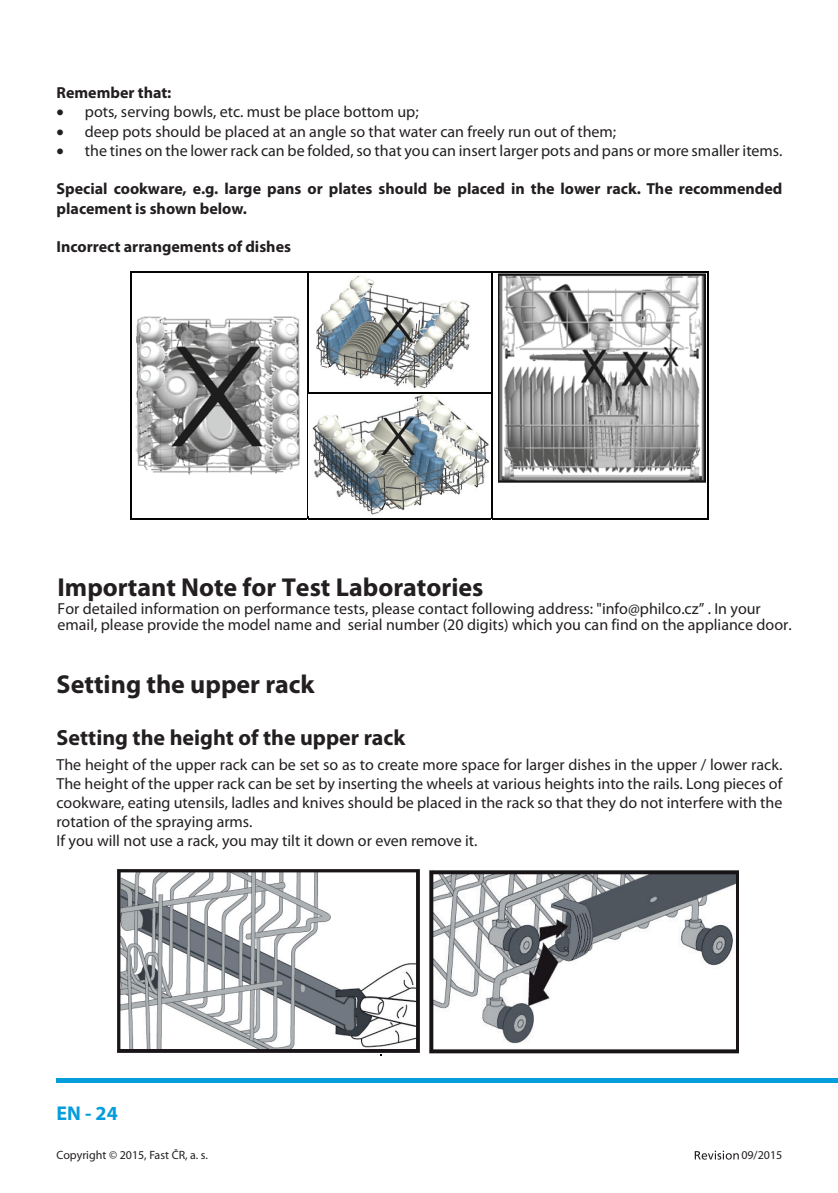
<style>
.page{position:relative;width:838px;height:1193px;background:#fff}
.page>*{position:absolute;margin:0;border:0;box-sizing:border-box;transform-origin:0 0}
.t1{font:700 26px "Myriad Pro";color:#231f20}
.t2{font:700 22px "Myriad Pro";color:#231f20}
.t3{font:700 20px "Myriad Pro";color:#069ddc}
.t4{font:16px/19.2px "Myriad Pro";color:#231f20}
.t5{font:700 16px/19.2px "Myriad Pro";color:#231f20}
.t6{font:12px "Myriad Pro";color:#231f20}
</style>
<div class="page">
<div style="left:57px;top:1078px;width:781px;height:5px;background:#069ddc"></div>
<svg style="left:695px;top:1150px;width:44px;height:9px"></svg>
<hr style="left:130px;top:271px;width:361px;height:2px;background:#040503">
<hr style="left:491px;top:271px;width:217px;height:2px;background:#040503">
<hr style="left:130px;top:273px;width:2px;height:119px;background:#040503">
<hr style="left:307px;top:273px;width:1px;height:119px;background:#040503">
<hr style="left:491px;top:273px;width:1px;height:119px;background:#040503">
<hr style="left:707px;top:273px;width:1px;height:119px;background:#040503">
<hr style="left:307px;top:392px;width:184px;height:2px;background:#040503">
<hr style="left:130px;top:394px;width:2px;height:125px;background:#040503">
<hr style="left:130px;top:518px;width:177px;height:1px;background:#040503">
<hr style="left:307px;top:394px;width:1px;height:125px;background:#040503">
<hr style="left:308px;top:518px;width:183px;height:1px;background:#040503">
<hr style="left:491px;top:394px;width:1px;height:125px;background:#040503">
<hr style="left:492px;top:518px;width:215px;height:1px;background:#040503">
<hr style="left:707px;top:394px;width:1px;height:125px;background:#040503">
<img style="left:135px;top:316px;width:165px;height:159px">
<img style="left:498px;top:273px;width:208px;height:209px">
<img style="left:312px;top:395px;width:178px;height:120px">
<img style="left:317px;top:275px;width:153px;height:114px">
<img style="left:117px;top:869px;width:303px;height:184px">
<img style="left:428px;top:870px;width:310px;height:183px">
<p class="t5" style="left:57px;top:85px;width:116px">Remember that:</p>
<p class="t4" style="left:57px;top:104px;width:364px">• pots, serving bowls, etc. must be place bottom up;</p>
<p class="t4" style="left:57px;top:123px;width:561px">• deep pots should be placed at an angle so that water can freely run out of them;</p>
<p class="t4" style="left:57px;top:142px;width:727px">• the tines on the lower rack can be folded, so that you can insert larger pots and pans or more smaller items.</p>
<p class="t5" style="left:57px;top:181px;width:727px">Special cookware, e.g. large pans or plates should be placed in the lower rack. The recommended placement is shown below.</p>
<p class="t5" style="left:57px;top:238px;width:236px">Incorrect arrangements of dishes</p>
<h1 class="t1" style="left:58px;top:570px;width:427px">Important Note for Test Laboratories</h1>
<p class="t4" style="left:58px;top:601px;width:735px;line-height:15.6px">For detailed information on performance tests, please contact following address: "info@philco.cz” . In your email, please provide the model name and serial number (20 digits) which you can find on the appliance door.</p>
<h1 class="t1" style="left:57px;top:675px;width:259px">Setting the upper rack</h1>
<h2 class="t2" style="left:57px;top:729px;width:350px">Setting the height of the upper rack</h2>
<p class="t4" style="left:57px;top:756px;width:727px">The height of the upper rack can be set so as to create more space for larger dishes in the upper / lower rack.<br>The height of the upper rack can be set by inserting the wheels at various heights into the rails. Long pieces of cookware, eating utensils, ladles and knives should be placed in the rack so that they do not interfere with the rotation of the spraying arms.<br>If you will not use a rack, you may tilt it down or even remove it.</p>
<p class="t3" style="left:57px;top:1105px;width:63px">EN - 24</p>
<p class="t6" style="left:57px;top:1150px;width:153px">Copyright © 2015, Fast ČR, a. s.</p>
<p class="t6" style="left:741px;top:1150px;width:43px">09/2015</p>
</div>
